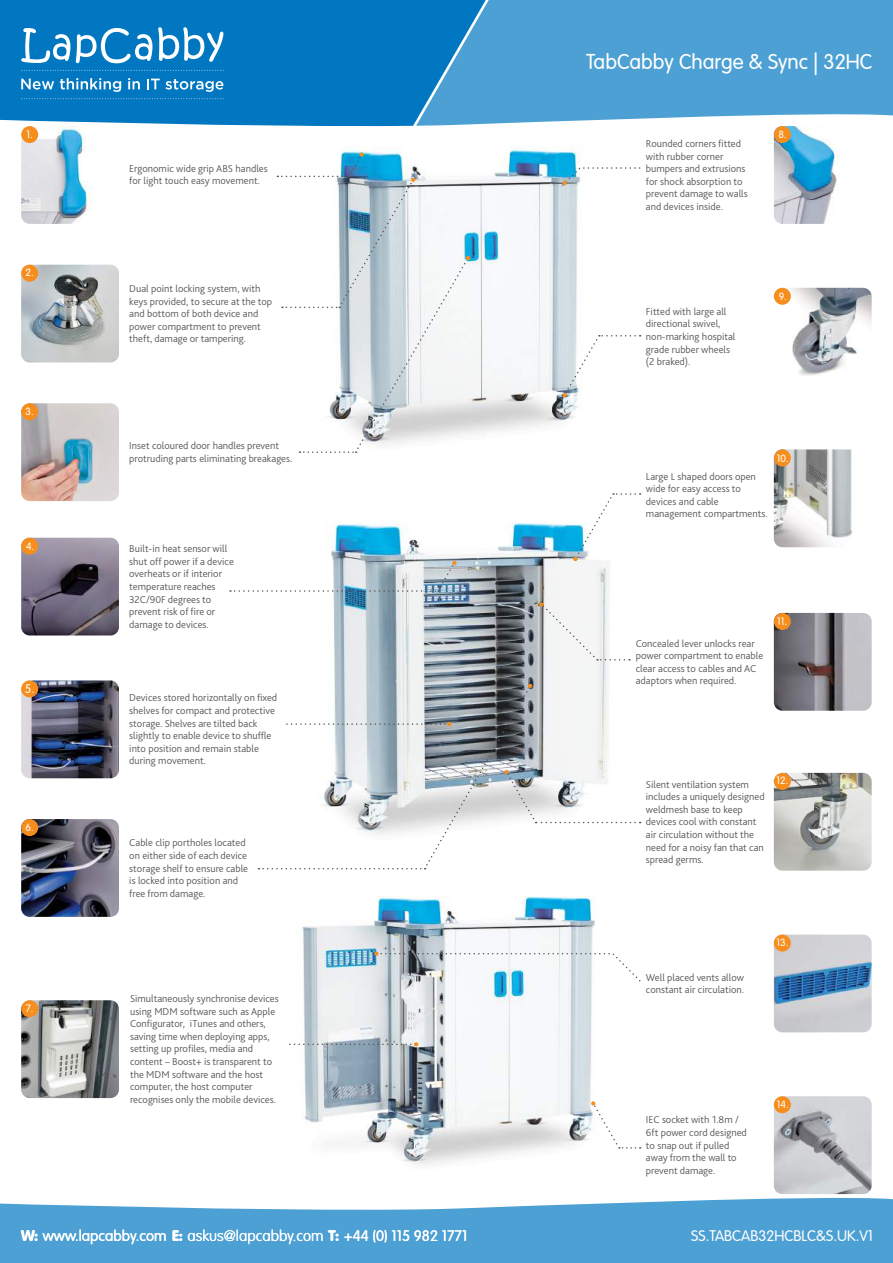
<style>
.page{position:relative;width:893px;height:1263px;background:#fff}
.page>*{position:absolute;margin:0;border:0;box-sizing:border-box;transform-origin:0 0}
.t1{font:300 21px "VAG Rounded";color:#fff}
.t2{font:100 15px "VAG Rounded Std";color:#fff}
.t3{font:300 15px "VAG Rounded";color:#fff}
.t4{font:300 12.15px "VAG Rounded";color:#fff}
.t5{font:300 10.5px/12.6px "Bliss 2";color:#58595b}
.t6{font:300 10.35px "VAG Rounded";color:#fff}
.s1{font-size:12.15px}
.s2{font-family:"VAG Rounded BT";font-weight:400}
.s3{font-family:"VAG Rounded";font-weight:300}
.s4{font-weight:300}
</style>
<div class="page">
<img style="left:331px;top:522px;width:300px;height:161px">
<img style="left:300px;top:896px;width:295px;height:270px">
<img style="left:341px;top:146px;width:239px;height:288px">
<div style="left:0;top:0;width:416px;height:127px;background:#0077c0"></div>
<svg style="left:416px;top:0;width:477px;height:126px;background:#52a3d4"></svg>
<svg style="left:21px;top:98px;width:203px;height:1px"></svg>
<svg style="left:21px;top:27px;width:202px;height:36px"></svg>
<svg style="left:21px;top:79px;width:33px;height:11px"></svg>
<svg style="left:60px;top:78px;width:61px;height:14px"></svg>
<svg style="left:128px;top:78px;width:12px;height:11px"></svg>
<svg style="left:147px;top:79px;width:76px;height:13px"></svg>
<svg style="left:21px;top:70px;width:203px;height:1px"></svg>
<img style="left:21px;top:680px;width:98px;height:98px">
<div style="left:21px;top:680px;width:17px;height:17px;background:#f68e1e;border-radius:50%"></div>
<img style="left:21px;top:819px;width:98px;height:98px">
<div style="left:21px;top:819px;width:17px;height:17px;background:#f68e1e;border-radius:50%"></div>
<img style="left:21px;top:1000px;width:98px;height:98px">
<div style="left:21px;top:1000px;width:17px;height:17px;background:#f68e1e;border-radius:50%"></div>
<img style="left:774px;top:613px;width:98px;height:98px">
<div style="left:774px;top:613px;width:17px;height:17px;background:#f68e1e;border-radius:50%"></div>
<img style="left:774px;top:773px;width:98px;height:98px">
<div style="left:774px;top:773px;width:17px;height:17px;background:#f68e1e;border-radius:50%"></div>
<img style="left:21px;top:265px;width:98px;height:97px">
<div style="left:21px;top:265px;width:17px;height:17px;background:#f68e1e;border-radius:50%"></div>
<img style="left:21px;top:403px;width:98px;height:98px">
<div style="left:21px;top:403px;width:17px;height:17px;background:#f68e1e;border-radius:50%"></div>
<img style="left:774px;top:934px;width:98px;height:98px">
<div style="left:774px;top:934px;width:17px;height:17px;background:#f68e1e;border-radius:50%"></div>
<img style="left:21px;top:126px;width:98px;height:98px">
<div style="left:21px;top:126px;width:17px;height:17px;background:#f68e1e;border-radius:50%"></div>
<img style="left:774px;top:288px;width:98px;height:88px">
<div style="left:774px;top:288px;width:17px;height:17px;background:#f68e1e;border-radius:50%"></div>
<img style="left:774px;top:449px;width:78px;height:98px">
<div style="left:774px;top:449px;width:17px;height:17px;background:#f68e1e;border-radius:50%"></div>
<img style="left:774px;top:126px;width:63px;height:98px">
<div style="left:774px;top:126px;width:17px;height:17px;background:#f68e1e;border-radius:50%"></div>
<img style="left:774px;top:1096px;width:98px;height:98px">
<div style="left:774px;top:1096px;width:17px;height:17px;background:#f68e1e;border-radius:50%"></div>
<img style="left:21px;top:538px;width:98px;height:97px">
<div style="left:21px;top:538px;width:17px;height:17px;background:#f68e1e;border-radius:50%"></div>
<svg style="left:277px;top:152px;width:193px;height:301px"></svg>
<svg style="left:258px;top:683px;width:383px;height:186px"></svg>
<img style="left:230px;top:561px;width:227px;height:31px">
<svg style="left:539px;top:602px;width:91px;height:58px"></svg>
<svg style="left:573px;top:493px;width:68px;height:68px"></svg>
<svg style="left:562px;top:335px;width:79px;height:62px"></svg>
<svg style="left:591px;top:1101px;width:50px;height:47px"></svg>
<svg style="left:560px;top:166px;width:81px;height:22px"></svg>
<svg style="left:374px;top:951px;width:267px;height:34px"></svg>
<svg style="left:290px;top:1042px;width:129px;height:4px"></svg>
<svg style="left:0;top:1198px;width:893px;height:65px;background:#5faad7"></svg>
<p class="t6" style="left:27px;top:128px;width:8px">1.</p>
<p class="t6" style="left:26px;top:267px;width:10px">2.</p>
<p class="t6" style="left:26px;top:405px;width:10px">3.</p>
<p class="t6" style="left:26px;top:540px;width:10px">4.</p>
<p class="t4" style="left:25px;top:681px;width:11px">5.</p>
<p class="t6" style="left:26px;top:821px;width:10px">6.</p>
<p class="t6" style="left:26px;top:1002px;width:9px">7.</p>
<p class="t5" style="left:129px;top:162px;width:140px">Ergonomic wide grip ABS handles for light touch easy movement.</p>
<p class="t5" style="left:129px;top:282px;width:144px">Dual point locking system, with keys provided, to secure at the top and bottom of both device and power compartment to prevent theft, damage or tampering.</p>
<p class="t5" style="left:129px;top:439px;width:165px">Inset coloured door handles prevent protruding parts eliminating breakages.</p>
<p class="t5" style="left:129px;top:542px;width:106px">Built-in heat sensor will shut off power if a device overheats or if interior temperature reaches<br>32C/90F degrees to prevent risk of fire or damage to devices.</p>
<p class="t5" style="left:129px;top:691px;width:149px">Devices stored horizontally on fixed shelves for compact and protective storage. Shelves are tilted back slightly to enable device to shuffle into position and remain stable during movement.</p>
<p class="t5" style="left:129px;top:836px;width:120px">Cable clip portholes located on either side of each device storage shelf to ensure cable is locked into position and free from damage.</p>
<p class="t5" style="left:130px;top:992px;width:150px">Simultaneously synchronise devices using MDM software such as Apple<br>Configurator, iTunes and others, saving time when deploying apps, setting up profiles, media and content – Boost+ is transparent to the MDM software and the host computer, the host computer recognises only the mobile devices.</p>
<h1 class="t1" style="left:586px;top:49px;width:288px">TabCabby Charge &amp; Sync | 32HC</h1>
<p class="t5" style="left:646px;top:137px;width:103px">Rounded corners fitted with rubber corner bumpers and extrusions for shock absorption to prevent damage to walls and devices inside.</p>
<p class="t6" style="left:778px;top:129px;width:10px">8.</p>
<p class="t5" style="left:646px;top:305px;width:91px">Fitted with large all directional swivel, non-marking hospital grade rubber wheels (2 braked).</p>
<p class="t6" style="left:779px;top:290px;width:10px">9.</p>
<p class="t5" style="left:646px;top:469px;width:123px">Large L shaped doors open wide for easy access to devices and cable management compartments.</p>
<p class="t6" style="left:777px;top:452px;width:13px">10.</p>
<p class="t5" style="left:636px;top:636px;width:129px">Concealed lever unlocks rear power compartment to enable clear access to cables and AC adaptors when required.</p>
<p class="t6" style="left:777px;top:615px;width:12px">11<span class="s1">.</span></p>
<p class="t5" style="left:646px;top:777px;width:120px">Silent ventilation system includes a uniquely designed weldmesh base to keep devices cool with constant air circulation without the need for a noisy fan that can spread germs.</p>
<p class="t6" style="left:776px;top:775px;width:13px">12.</p>
<p class="t5" style="left:646px;top:970px;width:100px">Well placed vents allow constant air circulation.</p>
<p class="t6" style="left:776px;top:936px;width:13px">13.</p>
<p class="t5" style="left:646px;top:1113px;width:102px">IEC socket with 1.8m /<br>6ft power cord designed to snap out if pulled away from the wall to prevent damage.</p>
<p class="t6" style="left:777px;top:1099px;width:13px">14.</p>
<h2 class="t2" style="left:21px;top:1227px;width:448px"><span class="s2">W:</span> <span class="s3">www.lapcabby.com</span> <span class="s2">E:</span> askus@lapcabby.com <span class="s2">T:</span> <span class="s4">+44 (0) 115 982 1771</span></h2>
<h2 class="t3" style="left:691px;top:1227px;width:183px">SS.TABCAB32HCBLC&amp;S.UK.V1</h2>
</div>
